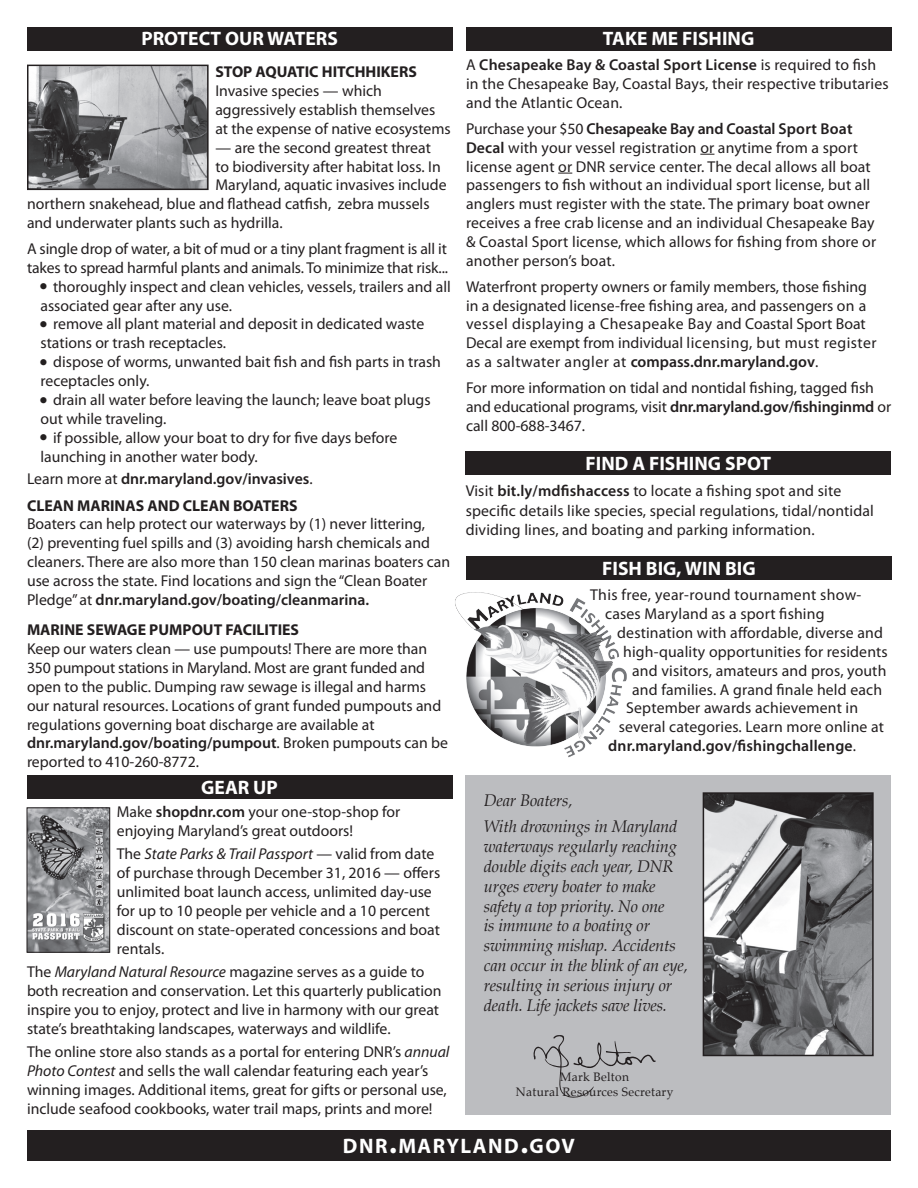
<style>
.page{position:relative;width:918px;height:1188px;background:#fff}
.page>*{position:absolute;margin:0;border:0;box-sizing:border-box;transform-origin:0 0}
.t1{font:700 21px "Myriad";letter-spacing:.07em;color:#fff}
.t2{font:700 19.5px "Myriad Pro";color:#fff}
.t3{font:italic 16.5px/19.8px "Palatino";letter-spacing:-.01em;color:#231f20}
.t4{font:15.75px/18.9px "Myriad Pro";color:#231f20}
.t5{font:700 15.75px "Myriad Pro";color:#231f20}
.t6{font:600 15.75px "Myriad Pro";letter-spacing:.01em;color:#231f20}
.t7{font:15.75px "Myriad Pro";letter-spacing:.02em;color:#231f20}
.t8{font:12px "Palatino";letter-spacing:.025em;color:#231f20}
.s1{font-weight:400}
.s2{font-weight:600}
.s3{font-style:italic}
.s4{font-size:30px}
</style>
<div class="page">
<div style="left:27px;top:27px;width:425px;height:24px;background:#231f20"></div>
<div style="left:27px;top:1131px;width:864px;height:30px;background:#231f20"></div>
<div style="left:466px;top:775px;width:425px;height:339px;background:#bcbdc0"></div>
<svg style="left:534px;top:1035px;width:122px;height:63px"></svg>
<img style="left:706px;top:795px;width:165px;height:258px">
<div style="left:703px;top:792px;width:171px;height:264px;border:2px solid #231f20"></div>
<div style="left:466px;top:27px;width:425px;height:24px;background:#231f20"></div>
<svg style="left:700px;top:154px;width:14px;height:1px"></svg>
<svg style="left:558px;top:173px;width:14px;height:1px"></svg>
<div style="left:466px;top:452px;width:425px;height:23px;background:#231f20"></div>
<div style="left:27px;top:775px;width:425px;height:24px;background:#231f20"></div>
<img style="left:29px;top:809px;width:79px;height:142px">
<div style="left:27px;top:807px;width:83px;height:146px;border:1px solid #231f20"></div>
<div style="left:466px;top:556px;width:426px;height:24px;background:#231f20"></div>
<img style="left:455px;top:592px;width:172px;height:166px">
<img style="left:30px;top:68px;width:176px;height:119px">
<div style="left:27px;top:65px;width:182px;height:125px;border:2px solid #231f20"></div>
<p class="t2" style="left:141px;top:25px;width:198px">PROTECT OUR WATERS</p>
<p class="t5" style="left:215px;top:61px;width:203px">STOP AQUATIC HITCHHIKERS</p>
<p class="t4" style="left:215px;top:81px;width:237px">Invasive species — which aggressively establish themselves at the expense of native ecosystems</p>
<p class="t4" style="left:215px;top:138px;width:217px">— are the second greatest threat</p>
<p class="t4" style="left:215px;top:157px;width:227px">to biodiversity after habitat loss. In</p>
<p class="t4" style="left:215px;top:175px;width:233px">Maryland, aquatic invasives include</p>
<p class="t4" style="left:27px;top:194px;width:404px">northern snakehead, blue and flathead catfish, zebra mussels</p>
<p class="t4" style="left:27px;top:213px;width:257px">and underwater plants such as hydrilla.</p>
<p class="t4" style="left:27px;top:239px;width:423px">A single drop of water, a bit of mud or a tiny plant fragment is all it takes to spread harmful plants and animals. To minimize that risk...</p>
<p class="t4" style="left:40px;top:277px;width:412px">■ thoroughly inspect and clean vehicles, vessels, trailers and all associated gear after any use.</p>
<p class="t4" style="left:40px;top:314px;width:385px">■ remove all plant material and deposit in dedicated waste stations or trash receptacles.</p>
<p class="t4" style="left:40px;top:352px;width:402px">■ dispose of worms, unwanted bait fish and fish parts in trash receptacles only.</p>
<p class="t4" style="left:40px;top:390px;width:392px">■ drain all water before leaving the launch; leave boat plugs out while traveling.</p>
<p class="t4" style="left:40px;top:428px;width:358px">■ if possible, allow your boat to dry for five days before launching in another water body.</p>
<p class="t6" style="left:27px;top:469px;width:287px"><span class="s1">Learn more at</span> dnr.maryland.gov/invasives<span class="s1">.</span></p>
<p class="t5" style="left:27px;top:495px;width:272px">CLEAN MARINAS AND CLEAN BOATERS</p>
<p class="t4" style="left:27px;top:514px;width:425px">Boaters can help protect our waterways by (1) never littering,<br>(2) preventing fuel spills and (3) avoiding harsh chemicals and cleaners. There are also more than 150 clean marinas boaters can use across the state. Find locations and sign the “Clean Boater Pledge” at <span class="s2">dnr.maryland.gov/boating/cleanmarina.</span></p>
<p class="t5" style="left:27px;top:619px;width:274px">MARINE SEWAGE PUMPOUT FACILITIES</p>
<p class="t4" style="left:27px;top:639px;width:416px">Keep our waters clean — use pumpouts! There are more than 350 pumpout stations in Maryland. Most are grant funded and open to the public. Dumping raw sewage is illegal and harms our natural resources. Locations of grant funded pumpouts and regulations governing boat discharge are available at</p>
<p class="t4" style="left:27px;top:733px;width:423px"><span class="s2">dnr.maryland.gov/boating/pumpout</span>. Broken pumpouts can be reported to 410-260-8772.</p>
<p class="t2" style="left:201px;top:775px;width:78px">GEAR UP</p>
<p class="t4" style="left:117px;top:802px;width:285px">Make <span class="s2">shopdnr.com</span> your one-stop-shop for enjoying Maryland’s great outdoors!</p>
<p class="t4" style="left:117px;top:844px;width:325px">The <span class="s3">State Parks &amp; Trail Passport</span> — valid from date of purchase through December 31, 2016 — offers unlimited boat launch access, unlimited day-use for up to 10 people per vehicle and a 10 percent discount on state-operated concessions and boat rentals.</p>
<p class="t4" style="left:27px;top:962px;width:416px">The <span class="s3">Maryland Natural Resource</span> magazine serves as a guide to both recreation and conservation. Let this quarterly publication inspire you to enjoy, protect and live in harmony with our great state’s breathtaking landscapes, waterways and wildlife.</p>
<p class="t4" style="left:27px;top:1042px;width:424px">The online store also stands as a portal for entering DNR’s <span class="s3">annual Photo Contest</span> and sells the wall calendar featuring each year’s winning images. Additional items, great for gifts or personal use, include seafood cookbooks, water trail maps, prints and more!</p>
<p class="t2" style="left:603px;top:25px;width:153px">TAKE ME FISHING</p>
<p class="t4" style="left:466px;top:55px;width:424px">A <span class="s2">Chesapeake Bay &amp; Coastal Sport License</span> is required to fish in the Chesapeake Bay, Coastal Bays, their respective tributaries and the Atlantic Ocean.</p>
<p class="t4" style="left:466px;top:119px;width:412px">Purchase your $50 <span class="s2">Chesapeake Bay and Coastal Sport Boat Decal</span> with your vessel registration or anytime from a sport license agent or DNR service center. The decal allows all boat passengers to fish without an individual sport license, but all anglers must register with the state. The primary boat owner receives a free crab license and an individual Chesapeake Bay &amp; Coastal Sport license, which allows for fishing from shore or another person’s boat.</p>
<p class="t4" style="left:466px;top:277px;width:412px">Waterfront property owners or family members, those fishing in a designated license-free fishing area, and passengers on a vessel displaying a Chesapeake Bay and Coastal Sport Boat Decal are exempt from individual licensing, but must register as a saltwater angler at <span class="s2">compass.dnr.maryland.gov</span>.</p>
<p class="t4" style="left:466px;top:378px;width:427px">For more information on tidal and nontidal fishing, tagged fish and educational programs, visit <span class="s2">dnr.maryland.gov/fishinginmd</span> or call 800-688-3467.</p>
<p class="t2" style="left:586px;top:451px;width:187px">FIND A FISHING SPOT</p>
<p class="t4" style="left:466px;top:481px;width:410px;line-height:19.5px">Visit <span class="s2">bit.ly/mdfishaccess</span> to locate a fishing spot and site specific details like species, special regulations, tidal/nontidal dividing lines, and boating and parking information.</p>
<p class="t2" style="left:602px;top:556px;width:155px">FISH BIG, WIN BIG</p>
<p class="t7" style="left:590px;top:585px;width:273px">This free, year-round tournament show-</p>
<p class="t4" style="left:605px;top:604px;width:221px">cases Maryland as a sport fishing</p>
<p class="t4" style="left:617px;top:623px;width:267px">destination with affordable, diverse and</p>
<p class="t4" style="left:623px;top:642px;width:266px">high-quality opportunities for residents</p>
<p class="t4" style="left:632px;top:661px;width:256px">and visitors, amateurs and pros, youth</p>
<p class="t4" style="left:632px;top:680px;width:251px">and families. A grand finale held each</p>
<p class="t4" style="left:626px;top:698px;width:233px">September awards achievement in</p>
<p class="t4" style="left:619px;top:717px;width:267px">several categories. Learn more online at</p>
<p class="t6" style="left:608px;top:736px;width:249px">dnr.maryland.gov/fishingchallenge<span class="s1">.</span></p>
<p class="t3" style="left:484px;top:790px;width:90px">Dear Boaters,</p>
<p class="t3" style="left:484px;top:817px;width:206px">With drownings in Maryland waterways regularly reaching double digits each year, DNR urges every boater to make safety a top priority. No one<br>is immune to a boating or swimming mishap. Accidents can occur in the blink of an eye, resulting in serious injury or death. Life jackets save lives.</p>
<p class="t8" style="left:560px;top:1067px;width:70px">Mark Belton</p>
<p class="t8" style="left:516px;top:1082px;width:159px">Natural Resources Secretary</p>
<p class="t1" style="left:343px;top:1135px;width:234px">DNR<span class="s4">.</span>MARYLAND<span class="s4">.</span>GOV</p>
</div>
